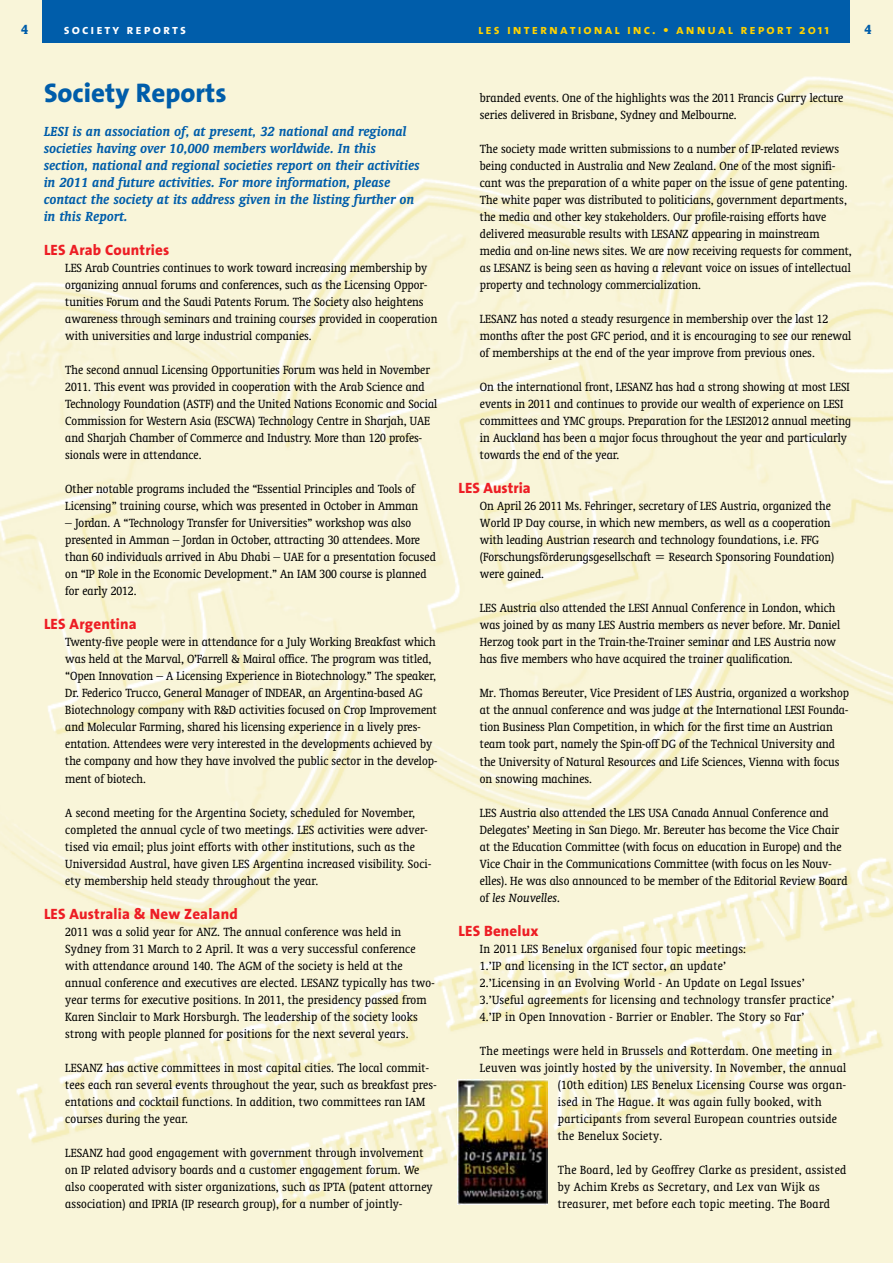
<style>
.page{position:relative;width:893px;height:1263px;background:#fff}
.page>*{position:absolute;margin:0;border:0;box-sizing:border-box;transform-origin:0 0}
.t1{font:800 27px "The Sans";color:#005daa}
.t2{font:italic 700 15px/17px "Oranda BT";letter-spacing:.01em;color:#005daa}
.t3{font:800 15px "The Sans";letter-spacing:.01em;color:#ed1d24}
.t4{font:700 condensed 15px "Oranda BT";color:#005daa}
.t5{font:condensed 13.5px/17px "Oranda BT";color:#000}
.t6{font:condensed 13.5px/17px "Oranda BT";letter-spacing:.02em;color:#000}
.t7{font:13.5px "The Sans Bold Caps";letter-spacing:.15em;color:#ffd200}
.t8{font:13.5px "The Sans Bold Caps";letter-spacing:.15em;color:#fff}
.s1{font-family:"The Sans";font-weight:700}
.s2{font-style:italic;font-stretch:normal}
</style>
<div class="page">
<img style="left:0;top:0;width:893px;height:1263px">
<div style="left:43px;top:0;width:807px;height:43px;background:#005daa"></div>
<img style="left:457px;top:1079px;width:90px;height:126px">
<p class="t4" style="left:21px;top:20px;width:9px">4</p>
<p class="t8" style="left:64px;top:18px;width:124px">society reports</p>
<p class="t7" style="left:478px;top:18px;width:352px">les international inc. • annual report <span class="s1">2011</span></p>
<p class="t4" style="left:864px;top:20px;width:9px">4</p>
<h1 class="t1" style="left:44px;top:70px;width:184px">Society Reports</h1>
<p class="t2" style="left:44px;top:123px;width:377px">LESI is an association of, at present, 32 national and regional societies having over 10,000 members worldwide. In this section, national and regional societies report on their activities in 2011 and future activities. For more information, please contact the society at its address given in the listing further on in this Report.</p>
<p class="t3" style="left:44px;top:237px;width:127px">LES Arab Countries</p>
<p class="t5" style="left:65px;top:259px;width:374px">LES Arab Countries continues to work toward increasing membership by organizing annual forums and conferences, such as the Licensing Oppor&shy;tunities Forum and the Saudi Patents Forum. The Society also heightens awareness through seminars and training courses provided in cooperation with universities and large industrial companies.</p>
<p class="t5" style="left:65px;top:361px;width:374px">The second annual Licensing Opportunities Forum was held in November 2011. This event was provided in cooperation with the Arab Science and Technology Foundation (ASTF) and the United Nations Economic and Social Commission for Western Asia (ESCWA) Technology Centre in Sharjah, UAE and Sharjah Chamber of Commerce and Industry. More than 120 profes&shy;sionals were in attendance.</p>
<p class="t5" style="left:65px;top:480px;width:355px">Other notable programs included the “Essential Principles and Tools of<br>Licensing” training course, which was presented in October in Amman</p>
<p class="t5" style="left:65px;top:514px;width:372px">– Jordan. A “Technology Transfer for Universities” workshop was also presented in Amman – Jordan in October, attracting 30 attendees. More than 60 individuals arrived in Abu Dhabi – UAE for a presentation focused on “IP Role in the Economic Development.” An IAM 300 course is planned for early 2012.</p>
<p class="t3" style="left:44px;top:612px;width:94px">LES Argentina</p>
<p class="t5" style="left:65px;top:633px;width:373px">Twenty-five people were in attendance for a July Working Breakfast which was held at the Marval, O’Farrell &amp; Mairal office. The program was titled, “Open Innovation – A Licensing Experience in Biotechnology.” The speaker, Dr. Federico Trucco, General Manager of INDEAR, an Argentina-based AG Biotechnology company with R&amp;D activities focused on Crop Improvement and Molecular Farming, shared his licensing experience in a lively pres&shy;entation. Attendees were very interested in the developments achieved by the company and how they have involved the public sector in the develop&shy;ment of biotech.</p>
<p class="t5" style="left:65px;top:804px;width:367px">A second meeting for the Argentina Society, scheduled for November, completed the annual cycle of two meetings. LES activities were adver&shy;tised via email; plus joint efforts with other institutions, such as the Universidad Austral, have given LES Argentina increased visibility. Soci&shy;ety membership held steady throughout the year.</p>
<p class="t3" style="left:44px;top:901px;width:195px">LES Australia &amp; New Zealand</p>
<p class="t5" style="left:65px;top:923px;width:371px">2011 was a solid year for ANZ. The annual conference was held in Sydney from 31 March to 2 April. It was a very successful conference with attendance around 140. The AGM of the society is held at the annual conference and executives are elected. LESANZ typically has two&shy;year terms for executive positions. In 2011, the presidency passed from Karen Sinclair to Mark Horsburgh. The leadership of the society looks strong with people planned for positions for the next several years.</p>
<p class="t5" style="left:65px;top:1059px;width:373px">LESANZ has active committees in most capital cities. The local commit&shy;tees each ran several events throughout the year, such as breakfast pres&shy;entations and cocktail functions. In addition, two committees ran IAM courses during the year.</p>
<p class="t5" style="left:65px;top:1144px;width:369px">LESANZ had good engagement with government through involvement on IP related advisory boards and a customer engagement forum. We also cooperated with sister organizations, such as IPTA (patent attorney association) and IPRIA (IP research group), for a number of jointly-</p>
<p class="t5" style="left:480px;top:89px;width:365px">branded events. One of the highlights was the 2011 Francis Gurry lecture series delivered in Brisbane, Sydney and Melbourne.</p>
<p class="t5" style="left:480px;top:140px;width:373px">The society made written submissions to a number of IP-related reviews being conducted in Australia and New Zealand. One of the most signifi&shy;cant was the preparation of a white paper on the issue of gene patenting.<br>The white paper was distributed to politicians, government departments, the media and other key stakeholders. Our profile-raising efforts have delivered measurable results with LESANZ appearing in mainstream media and on-line news sites. We are now receiving requests for comment, as LESANZ is being seen as having a relevant voice on issues of intellectual property and technology commercialization.</p>
<p class="t5" style="left:480px;top:310px;width:373px">LESANZ has noted a steady resurgence in membership over the last 12 months after the post GFC period, and it is encouraging to see our renewal of memberships at the end of the year improve from previous ones.</p>
<p class="t5" style="left:480px;top:378px;width:373px">On the international front, LESANZ has had a strong showing at most LESI events in 2011 and continues to provide our wealth of experience on LESI committees and YMC groups. Preparation for the LESI2012 annual meeting in Auckland has been a major focus throughout the year and particularly towards the end of the year.</p>
<p class="t3" style="left:459px;top:476px;width:74px">LES Austria</p>
<p class="t5" style="left:480px;top:497px;width:356px">On April 26 2011 Ms. Fehringer, secretary of LES Austria, organized the World IP Day course, in which new members, as well as a cooperation with leading Austrian research and technology foundations, i.e. FFG (Forschungsförderungsgesellschaft = Research Sponsoring Foundation) were gained.</p>
<p class="t5" style="left:480px;top:599px;width:362px">LES Austria also attended the LESI Annual Conference in London, which was joined by as many LES Austria members as never before. Mr. Daniel Herzog took part in the Train-the-Trainer seminar and LES Austria now has five members who have acquired the trainer qualification.</p>
<p class="t5" style="left:480px;top:685px;width:371px">Mr. Thomas Bereuter, Vice President of LES Austria, organized a workshop at the annual conference and was judge at the International LESI Founda&shy;tion Business Plan Competition, in which for the first time an Austrian team took part, namely the Spin-off DG of the Technical University and the University of Natural Resources and Life Sciences, Vienna with focus on snowing machines.</p>
<p class="t5" style="left:480px;top:804px;width:369px">LES Austria also attended the LES USA Canada Annual Conference and Delegates’ Meeting in San Diego. Mr. Bereuter has become the Vice Chair at the Education Committee (with focus on education in Europe) and the Vice Chair in the Communications Committee (with focus on les Nouv&shy;elles). He was also announced to be member of the Editorial Review Board of <span class="s2">les Nouvelles.</span></p>
<p class="t3" style="left:459px;top:918px;width:81px">LES Benelux</p>
<p class="t6" style="left:480px;top:940px;width:356px">In 2011 LES Benelux organised four topic meetings:<br>1.’IP and licensing in the ICT sector, an update’<br>2.’Licensing in an Evolving World - An Update on Legal Issues’ 3.’Useful agreements for licensing and technology transfer practice’ 4.’IP in Open Innovation - Barrier or Enabler. The Story so Far’</p>
<p class="t6" style="left:480px;top:1042px;width:354px">The meetings were held in Brussels and Rotterdam. One meeting in</p>
<p class="t6" style="left:480px;top:1059px;width:368px">Leuven was jointly hosted by the university. In November, the annual</p>
<p class="t6" style="left:558px;top:1076px;width:289px">(10th edition) LES Benelux Licensing Course was organ-</p>
<p class="t6" style="left:558px;top:1093px;width:265px">ised in The Hague. It was again fully booked, with</p>
<p class="t6" style="left:558px;top:1110px;width:281px">participants from several European countries outside</p>
<p class="t6" style="left:558px;top:1127px;width:106px">the Benelux Society.</p>
<p class="t6" style="left:558px;top:1161px;width:290px">The Board, led by Geoffrey Clarke as president, assisted by Achim Krebs as Secretary, and Lex van Wijk as treasurer, met before each topic meeting. The Board</p>
</div>
